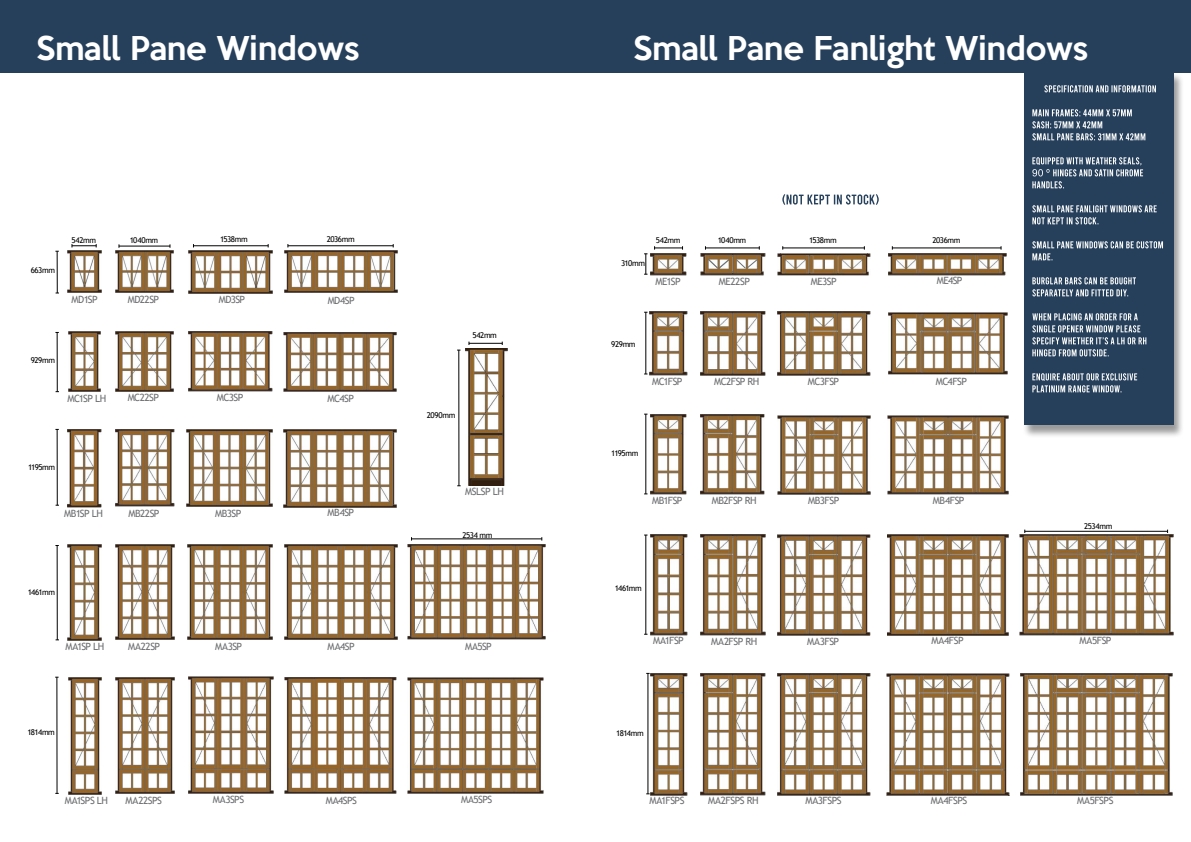
<style>
.page{position:relative;width:1191px;height:842px;background:#fff}
.page>*{position:absolute;margin:0;border:0;box-sizing:border-box;transform-origin:0 0}
.t1{font:500 30px "Keep Calm";color:#fff}
.t2{font:10px "Trebuchet MS";letter-spacing:-.05em;color:#6d6e71}
.t3{font:8px "Trebuchet MS";letter-spacing:-.045em;color:#000}
</style>
<div class="page">
<div style="left:1022px;top:72px;width:161px;height:367px;background:#000;opacity:.4"></div>
<div style="left:1024px;top:71px;width:149px;height:354px;background:#26405b"></div>
<img style="left:188px;top:332px;width:84px;height:59px">
<img style="left:68px;top:250px;width:33px;height:43px">
<img style="left:115px;top:250px;width:58px;height:43px">
<img style="left:188px;top:250px;width:84px;height:43px">
<img style="left:284px;top:250px;width:113px;height:43px">
<img style="left:68px;top:332px;width:33px;height:60px">
<img style="left:115px;top:332px;width:59px;height:60px">
<img style="left:186px;top:429px;width:86px;height:78px">
<img style="left:283px;top:430px;width:114px;height:77px">
<img style="left:67px;top:545px;width:34px;height:95px">
<img style="left:115px;top:545px;width:59px;height:95px">
<img style="left:187px;top:544px;width:85px;height:95px">
<img style="left:284px;top:544px;width:113px;height:96px">
<img style="left:68px;top:678px;width:34px;height:116px">
<img style="left:115px;top:677px;width:59px;height:117px">
<img style="left:408px;top:677px;width:136px;height:117px">
<img style="left:465px;top:349px;width:43px;height:137px">
<img style="left:284px;top:332px;width:113px;height:59px">
<img style="left:67px;top:429px;width:35px;height:78px">
<img style="left:115px;top:430px;width:59px;height:77px">
<img style="left:407px;top:545px;width:138px;height:95px">
<img style="left:188px;top:677px;width:86px;height:117px">
<img style="left:284px;top:678px;width:113px;height:115px">
<svg style="left:72px;top:244px;width:25px;height:3px"></svg>
<hr style="left:119px;top:246px;width:51px;height:1px;background:#000">
<hr style="left:193px;top:245px;width:75px;height:1px;background:#000">
<hr style="left:288px;top:245px;width:105px;height:1px;background:#000">
<hr style="left:57px;top:251px;width:1px;height:42px;background:#000">
<hr style="left:57px;top:332px;width:1px;height:60px;background:#000">
<hr style="left:57px;top:429px;width:1px;height:76px;background:#000">
<hr style="left:57px;top:545px;width:1px;height:95px;background:#000">
<hr style="left:56px;top:677px;width:1px;height:116px;background:#000">
<hr style="left:469px;top:343px;width:33px;height:1px;background:#000">
<hr style="left:458px;top:350px;width:1px;height:136px;background:#000">
<hr style="left:411px;top:538px;width:131px;height:1px;background:#000">
<img style="left:1019px;top:534px;width:154px;height:102px">
<img style="left:1020px;top:674px;width:152px;height:121px">
<img style="left:700px;top:253px;width:65px;height:22px">
<img style="left:777px;top:254px;width:93px;height:21px">
<img style="left:889px;top:253px;width:117px;height:23px">
<img style="left:650px;top:312px;width:38px;height:64px">
<img style="left:700px;top:312px;width:65px;height:64px">
<img style="left:777px;top:312px;width:93px;height:64px">
<img style="left:888px;top:313px;width:119px;height:62px">
<img style="left:651px;top:414px;width:36px;height:81px">
<img style="left:701px;top:415px;width:64px;height:80px">
<img style="left:777px;top:415px;width:93px;height:80px">
<img style="left:887px;top:415px;width:121px;height:80px">
<img style="left:650px;top:535px;width:37px;height:101px">
<img style="left:700px;top:535px;width:65px;height:101px">
<img style="left:777px;top:534px;width:93px;height:101px">
<img style="left:650px;top:673px;width:37px;height:122px">
<img style="left:700px;top:674px;width:65px;height:121px">
<img style="left:777px;top:674px;width:93px;height:121px">
<img style="left:886px;top:674px;width:123px;height:121px">
<img style="left:651px;top:254px;width:36px;height:22px">
<img style="left:887px;top:535px;width:121px;height:100px">
<svg style="left:654px;top:246px;width:29px;height:4px"></svg>
<hr style="left:705px;top:248px;width:54px;height:1px;background:#000">
<hr style="left:782px;top:248px;width:82px;height:1px;background:#000">
<hr style="left:892px;top:248px;width:109px;height:1px;background:#000">
<svg style="left:644px;top:253px;width:3px;height:22px"></svg>
<hr style="left:645px;top:312px;width:1px;height:62px;background:#000">
<hr style="left:645px;top:414px;width:1px;height:80px;background:#000">
<hr style="left:645px;top:535px;width:1px;height:99px;background:#000">
<hr style="left:647px;top:673px;width:1px;height:121px;background:#000">
<hr style="left:1024px;top:531px;width:143px;height:1px;background:#000">
<svg style="left:1044px;top:85px;width:112px;height:7px"></svg>
<svg style="left:1032px;top:109px;width:113px;height:31px"></svg>
<svg style="left:1032px;top:157px;width:111px;height:31px"></svg>
<svg style="left:1032px;top:205px;width:124px;height:19px"></svg>
<svg style="left:1032px;top:241px;width:131px;height:19px"></svg>
<svg style="left:1032px;top:277px;width:104px;height:19px"></svg>
<svg style="left:1032px;top:313px;width:114px;height:43px"></svg>
<svg style="left:1032px;top:373px;width:105px;height:19px"></svg>
<svg style="left:707px;top:259px;width:22px;height:10px"></svg>
<svg style="left:735px;top:259px;width:22px;height:10px"></svg>
<svg style="left:782px;top:194px;width:96px;height:11px"></svg>
<div style="left:0;top:0;width:1191px;height:73px;background:#26405b"></div>
<h1 class="t1" style="left:36px;top:22px;width:325px">Small Pane Windows</h1>
<h1 class="t1" style="left:633px;top:23px;width:457px">Small Pane Fanlight Windows</h1>
<p class="t3" style="left:31px;top:265px;width:26px">663mm</p>
<p class="t3" style="left:72px;top:235px;width:26px">542mm</p>
<p class="t3" style="left:130px;top:235px;width:30px">1040mm</p>
<p class="t3" style="left:220px;top:234px;width:29px">1538mm</p>
<p class="t3" style="left:327px;top:234px;width:30px">2036mm</p>
<p class="t2" style="left:72px;top:293px;width:28px">MD1SP</p>
<p class="t2" style="left:128px;top:293px;width:33px">MD22SP</p>
<p class="t2" style="left:219px;top:293px;width:28px">MD3SP</p>
<p class="t2" style="left:328px;top:294px;width:28px">MD4SP</p>
<p class="t3" style="left:31px;top:355px;width:26px">929mm</p>
<p class="t2" style="left:68px;top:392px;width:40px">MC1SP LH</p>
<p class="t2" style="left:128px;top:391px;width:33px">MC22SP</p>
<p class="t2" style="left:217px;top:391px;width:28px">MC3SP</p>
<p class="t2" style="left:328px;top:392px;width:28px">MC4SP</p>
<p class="t3" style="left:28px;top:462px;width:29px">1195mm</p>
<p class="t2" style="left:64px;top:507px;width:40px">MB1SP LH</p>
<p class="t2" style="left:128px;top:507px;width:33px">MB22SP</p>
<p class="t2" style="left:215px;top:507px;width:28px">MB3SP</p>
<p class="t2" style="left:328px;top:506px;width:28px">MB4SP</p>
<p class="t3" style="left:472px;top:330px;width:26px">542mm</p>
<p class="t3" style="left:427px;top:410px;width:30px">2090mm</p>
<p class="t2" style="left:465px;top:485px;width:40px">MSLSP LH</p>
<p class="t3" style="left:462px;top:530px;width:32px">2534 mm</p>
<p class="t3" style="left:28px;top:587px;width:29px">1461mm</p>
<p class="t2" style="left:65px;top:640px;width:40px">MA1SP LH</p>
<p class="t2" style="left:128px;top:640px;width:34px">MA22SP</p>
<p class="t2" style="left:215px;top:640px;width:28px">MA3SP</p>
<p class="t2" style="left:328px;top:640px;width:29px">MA4SP</p>
<p class="t2" style="left:465px;top:640px;width:28px">MA5SP</p>
<p class="t3" style="left:28px;top:727px;width:29px">1814mm</p>
<p class="t2" style="left:65px;top:794px;width:45px">MA1SPS LH</p>
<p class="t2" style="left:126px;top:794px;width:38px">MA22SPS</p>
<p class="t2" style="left:213px;top:793px;width:33px">MA3SPS</p>
<p class="t2" style="left:326px;top:794px;width:33px">MA4SPS</p>
<p class="t2" style="left:461px;top:793px;width:33px">MA5SPS</p>
<p class="t3" style="left:621px;top:258px;width:25px">310mm</p>
<p class="t3" style="left:656px;top:235px;width:26px">542mm</p>
<p class="t3" style="left:717px;top:235px;width:30px">1040mm</p>
<p class="t3" style="left:809px;top:235px;width:29px">1538mm</p>
<p class="t3" style="left:932px;top:235px;width:30px">2036mm</p>
<p class="t2" style="left:655px;top:275px;width:27px">ME1SP</p>
<p class="t2" style="left:719px;top:275px;width:33px">ME22SP</p>
<p class="t2" style="left:810px;top:275px;width:27px">ME3SP</p>
<p class="t2" style="left:936px;top:274px;width:27px">ME4SP</p>
<p class="t3" style="left:611px;top:339px;width:26px">929mm</p>
<p class="t2" style="left:652px;top:375px;width:32px">MC1FSP</p>
<p class="t2" style="left:714px;top:375px;width:47px">MC2FSP RH</p>
<p class="t2" style="left:808px;top:375px;width:33px">MC3FSP</p>
<p class="t2" style="left:935px;top:375px;width:33px">MC4FSP</p>
<p class="t3" style="left:611px;top:448px;width:29px">1195mm</p>
<p class="t2" style="left:652px;top:494px;width:32px">MB1FSP</p>
<p class="t2" style="left:711px;top:494px;width:47px">MB2FSP RH</p>
<p class="t2" style="left:808px;top:494px;width:33px">MB3FSP</p>
<p class="t2" style="left:933px;top:494px;width:33px">MB4FSP</p>
<p class="t3" style="left:1084px;top:521px;width:30px">2534mm</p>
<p class="t3" style="left:614px;top:583px;width:29px">1461mm</p>
<p class="t2" style="left:653px;top:634px;width:32px">MA1FSP</p>
<p class="t2" style="left:711px;top:635px;width:48px">MA2FSP RH</p>
<p class="t2" style="left:807px;top:635px;width:33px">MA3FSP</p>
<p class="t2" style="left:931px;top:634px;width:34px">MA4FSP</p>
<p class="t2" style="left:1079px;top:634px;width:33px">MA5FSP</p>
<p class="t3" style="left:616px;top:728px;width:29px">1814mm</p>
<p class="t2" style="left:649px;top:794px;width:36px">MA1FSPS</p>
<p class="t2" style="left:708px;top:794px;width:52px">MA2FSPS RH</p>
<p class="t2" style="left:805px;top:794px;width:38px">MA3FSPS</p>
<p class="t2" style="left:931px;top:794px;width:38px">MA4FSPS</p>
<p class="t2" style="left:1077px;top:794px;width:38px">MA5FSPS</p>
</div>
